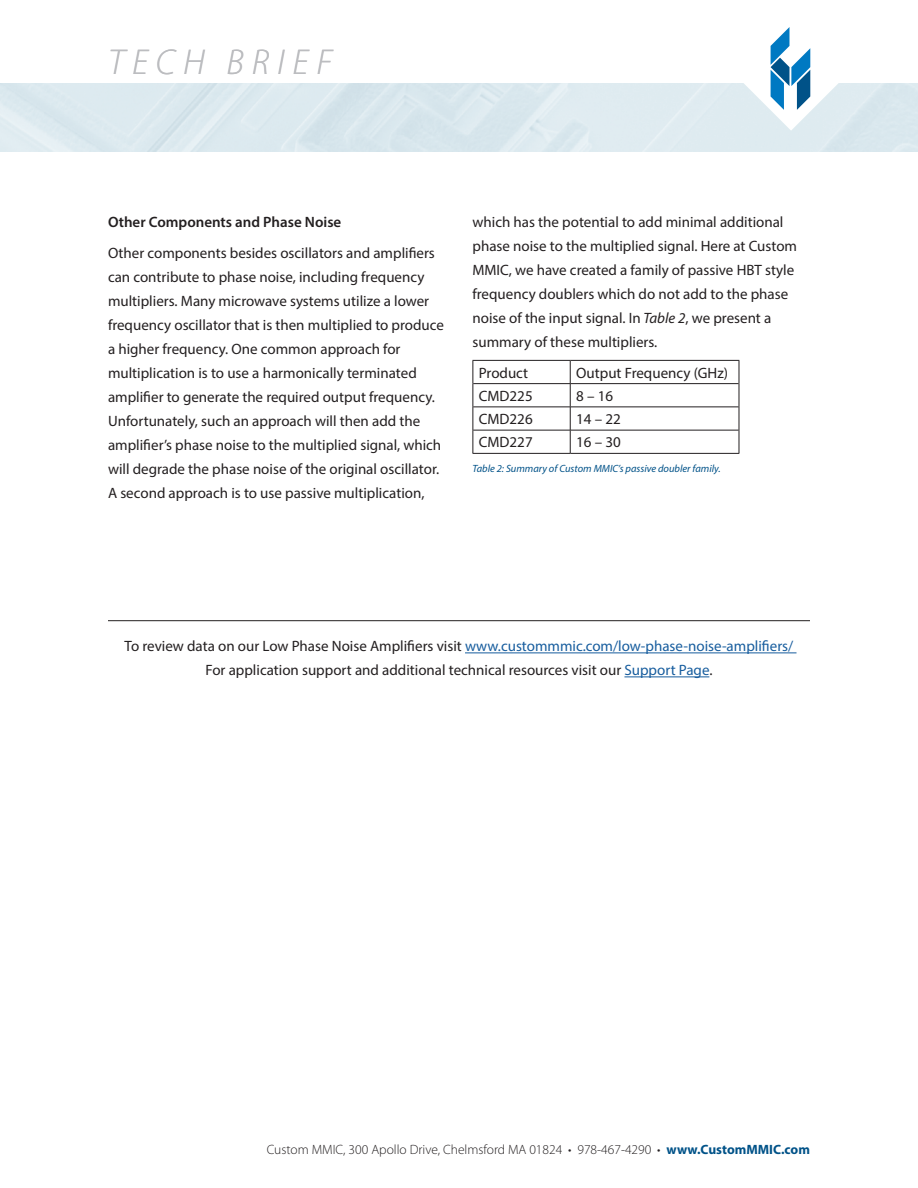
<style>
.page{position:relative;width:918px;height:1188px;background:#fff}
.page>*{position:absolute;margin:0;border:0;box-sizing:border-box;transform-origin:0 0}
.t1{font:italic 300 36px "Myriad Pro";letter-spacing:.22em;color:#bcbdc0}
.t2{font:15px/24px "Myriad Pro";color:#231f20}
.t3{font:600 15px "Myriad Pro";color:#231f20}
.t4{font:300 13.5px "Myriad Pro";color:#231f20}
.t5{font:italic 10.5px "Myriad Pro";color:#005288}
.s1{font-style:italic}
.s2{color:#175d9e}
.s3{font-weight:700;color:#005288}
</style>
<div class="page">
<svg style="left:728px;top:27px;width:126px;height:104px"></svg>
<hr style="left:472px;top:360px;width:98px;height:1px;background:#231f20">
<hr style="left:570px;top:360px;width:169px;height:1px;background:#231f20">
<svg style="left:472px;top:361px;width:1px;height:92px"></svg>
<svg style="left:739px;top:361px;width:1px;height:92px"></svg>
<hr style="left:472px;top:453px;width:98px;height:1px;background:#231f20">
<hr style="left:570px;top:453px;width:169px;height:1px;background:#231f20">
<hr style="left:473px;top:383px;width:97px;height:1px;background:#231f20">
<hr style="left:570px;top:383px;width:169px;height:1px;background:#231f20">
<hr style="left:473px;top:407px;width:97px;height:1px;background:#231f20">
<hr style="left:570px;top:407px;width:169px;height:1px;background:#231f20">
<hr style="left:473px;top:430px;width:97px;height:1px;background:#231f20">
<hr style="left:570px;top:430px;width:169px;height:1px;background:#231f20">
<svg style="left:570px;top:361px;width:1px;height:92px"></svg>
<hr style="left:108px;top:620px;width:702px;height:1px;background:#231f20">
<hr style="left:465px;top:653px;width:332px;height:1px;background:#175d9e">
<hr style="left:624px;top:677px;width:85px;height:1px;background:#175d9e">
<h1 class="t1" style="left:108px;top:40px;width:225px">TECH BRIEF</h1>
<p class="t3" style="left:108px;top:213px;width:235px">Other Components and Phase Noise</p>
<p class="t2" style="left:108px;top:241px;width:338px">Other components besides oscillators and amplifiers can contribute to phase noise, including frequency multipliers. Many microwave systems utilize a lower frequency oscillator that is then multiplied to produce a higher frequency. One common approach for multiplication is to use a harmonically terminated amplifier to generate the required output frequency.<br>Unfortunately, such an approach will then add the amplifier’s phase noise to the multiplied signal, which will degrade the phase noise of the original oscillator.<br>A second approach is to use passive multiplication,</p>
<p class="t2" style="left:472px;top:210px;width:326px">which has the potential to add minimal additional phase noise to the multiplied signal. Here at Custom MMIC, we have created a family of passive HBT style frequency doublers which do not add to the phase noise of the input signal. In <span class="s1">Table 2</span>, we present a summary of these multipliers.</p>
<p class="t2" style="left:479px;top:360px;width:51px">Product</p>
<p class="t2" style="left:576px;top:360px;width:153px">Output Frequency (GHz)</p>
<p class="t2" style="left:479px;top:384px;width:55px">CMD225</p>
<p class="t2" style="left:576px;top:384px;width:38px">8 – 16</p>
<p class="t2" style="left:479px;top:407px;width:55px">CMD226</p>
<p class="t2" style="left:576px;top:407px;width:46px">14 – 22</p>
<p class="t2" style="left:479px;top:430px;width:55px">CMD227</p>
<p class="t2" style="left:576px;top:430px;width:46px">16 – 30</p>
<p class="t5" style="left:472px;top:462px;width:250px">Table 2: Summary of Custom MMIC’s passive doubler family.</p>
<p class="t2" style="left:125px;top:634px;width:670px;text-align:center">To review data on our Low Phase Noise Amplifiers visit <span class="s2">www.custommmic.com/low-phase-noise-amplifiers/<br></span>For application support and additional technical resources visit our <span class="s2">Support Page</span>.</p>
<p class="t4" style="left:267px;top:1141px;width:545px">Custom MMIC, 300 Apollo Drive, Chelmsford MA 01824 • 978-467-4290 • <span class="s3">www.CustomMMIC.com</span></p>
</div>
